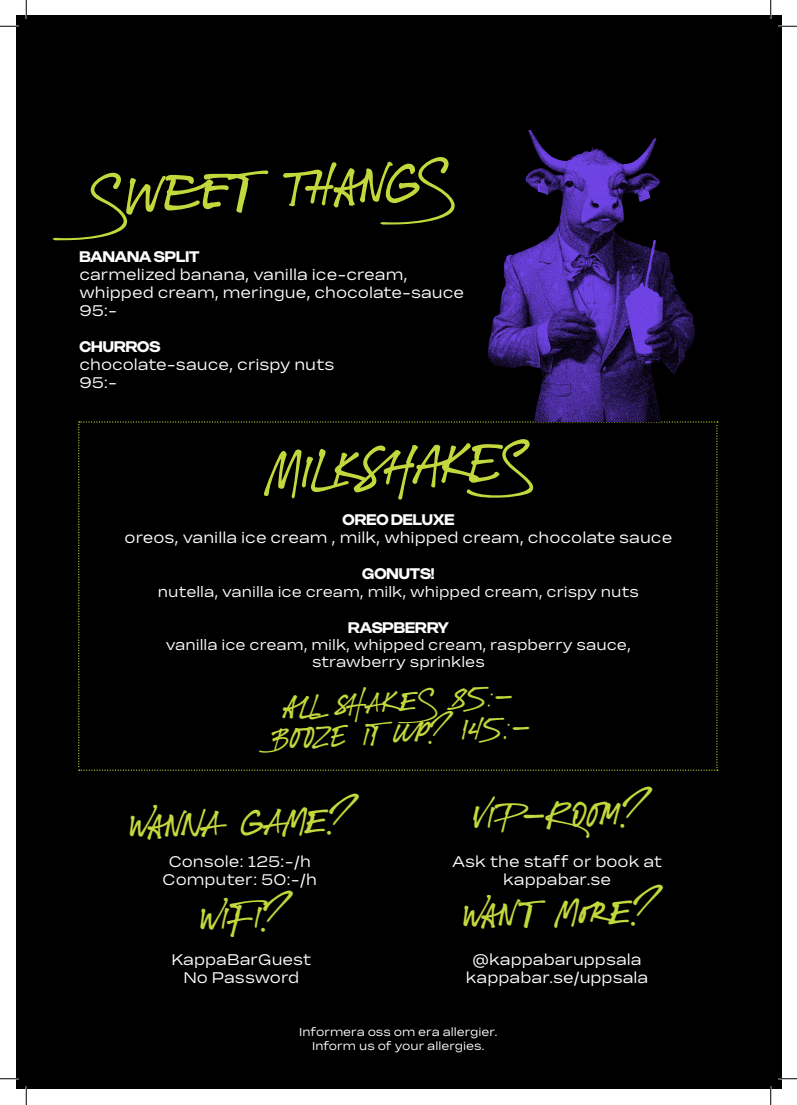
<style>
.page{position:relative;width:797px;height:1105px;background:#fff}
.page>*{position:absolute;margin:0;border:0;box-sizing:border-box;transform-origin:0 0}
.t1{font:50px "Fashion Experiment";color:#c3d83c}
.t2{font:33px "Fashion Experiment";color:#c3d83c}
.t3{font:26.25px/31.5px "Fashion Experiment";color:#c3d83c;text-align:center}
.t4{font:15px/18px "Doner Regular Text";color:#fff;text-align:center}
.t5{font:15px "Doner Bold Display";color:#fff}
.t6{font:14.25px/17.1px "Doner Regular Text";color:#fff;text-align:center}
.t7{font:11.25px/13.5px "Doner Regular Text";color:#fff;text-align:center}
</style>
<div class="page">
<div style="left:16px;top:16px;width:765px;height:1073px;background:#000"></div>
<svg style="left:78px;top:421px;width:640px;height:350px"></svg>
<img style="left:488px;top:131px;width:207px;height:290px">
<svg style="left:0;top:25px;width:19px;height:2px"></svg>
<svg style="left:778px;top:25px;width:19px;height:2px"></svg>
<svg style="left:0;top:1078px;width:19px;height:1px"></svg>
<svg style="left:778px;top:1078px;width:19px;height:1px"></svg>
<svg style="left:25px;top:0;width:2px;height:19px"></svg>
<svg style="left:25px;top:1086px;width:2px;height:19px"></svg>
<svg style="left:770px;top:0;width:1px;height:19px"></svg>
<svg style="left:770px;top:1086px;width:1px;height:19px"></svg>
<h1 class="t1" style="left:86px;top:170px;width:369px;rotate:-3deg">swee t th an gs</h1>
<p class="t5" style="left:79px;top:248px;width:122px">BANANA SPLIT</p>
<p class="t4" style="left:79px;top:266px;width:386px;text-align:left">carmelized banana, vanilla ice-cream, whipped cream, meringue, chocolate-sauce<br>95:-</p>
<p class="t5" style="left:79px;top:338px;width:82px">CHURROS</p>
<p class="t4" style="left:79px;top:356px;width:256px;text-align:left">chocolate-sauce, crispy nuts<br>95:-</p>
<h1 class="t1" style="left:266px;top:443px;width:233px;rotate:-3deg">MILKSH AK ES</h1>
<p class="t5" style="left:342px;top:510px;width:113px">OREO DELUXE</p>
<p class="t4" style="left:125px;top:529px;width:549px">oreos, vanilla ice cream , milk, whipped cream, chocolate sauce</p>
<p class="t5" style="left:362px;top:564px;width:74px">GONUTS!</p>
<p class="t6" style="left:158px;top:583px;width:482px">nutella, vanilla ice cream, milk, whipped cream, crispy nuts</p>
<p class="t5" style="left:348px;top:618px;width:102px">RASPBERRY</p>
<p class="t6" style="left:166px;top:636px;width:466px">vanilla ice cream, milk, whipped cream, raspberry sauce, strawberry sprinkles</p>
<h3 class="t3" style="left:268px;top:692px;width:262px;rotate:-3deg">al l sh akes 85:-<br>BOO ZE IT UP ? 145;-</h3>
<h2 class="t2" style="left:128px;top:807px;width:221px;rotate:-2deg">Wan na game?</h2>
<h2 class="t2" style="left:473px;top:798px;width:170px;rotate:-2deg">Vip-room ?</h2>
<p class="t4" style="left:452px;top:852px;width:211px">Ask the staff or book at kappabar.se</p>
<p class="t4" style="left:163px;top:852px;width:156px">Console: 125:-/h<br>Computer: 50:-/h</p>
<h2 class="t2" style="left:199px;top:899px;width:84px;rotate:-2deg">Wifi?</h2>
<h2 class="t2" style="left:462px;top:897px;width:191px;rotate:-2deg">Wan t mor e?</h2>
<p class="t4" style="left:171px;top:950px;width:141px">KappaBarGuest<br>No Password</p>
<p class="t4" style="left:466px;top:950px;width:184px">@kappabaruppsala kappabar.se/uppsala</p>
<p class="t7" style="left:299px;top:1025px;width:200px">Informera oss om era allergier.<br>Inform us of your allergies.</p>
</div>
